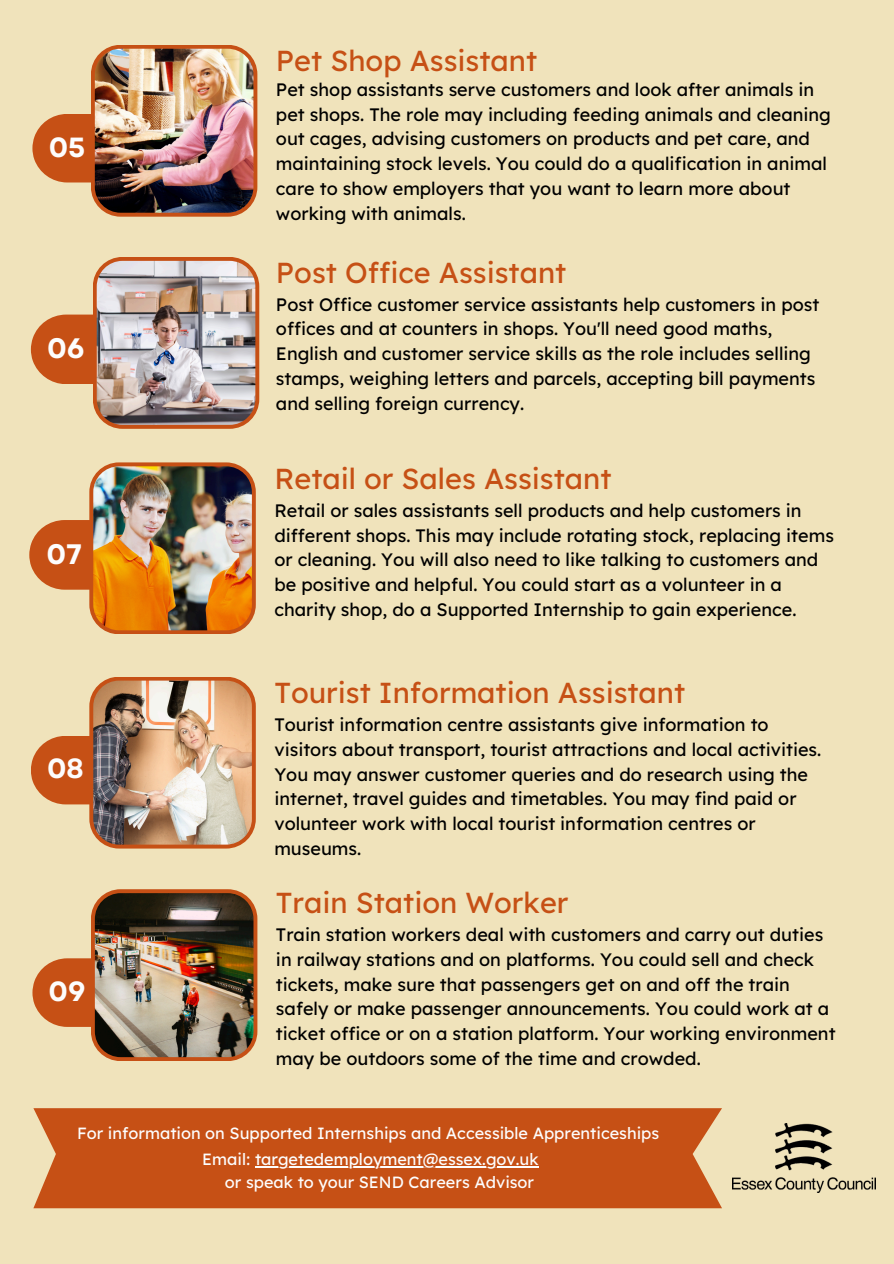
<style>
.page{position:relative;width:894px;height:1264px;background:#fff}
.page>*{position:absolute;margin:0;border:0;box-sizing:border-box;transform-origin:0 0}
.t1{font:28.95px "Lexend Deca";color:#c65015}
.t2{font:700 28.05px "Garet";color:#fdfdfd}
.t3{font:700 27.75px "Garet";color:#fdfdfd}
.t4{font:18px/24.8px "Lexend Deca";color:#000}
.t5{font:16.2px "Lexend Deca";color:#fdfdfd}
</style>
<div class="page">
<div style="left:0;top:0;width:893px;height:1263px;background:#f0e3bb"></div>
<img style="left:732px;top:1123px;width:143px;height:69px">
<img style="left:31px;top:257px;width:228px;height:172px">
<img style="left:29px;top:462px;width:227px;height:172px">
<img style="left:31px;top:677px;width:225px;height:171px">
<img style="left:32px;top:45px;width:225px;height:172px">
<img style="left:32px;top:889px;width:225px;height:172px">
<div style="left:33px;top:1108px;width:688px;height:100px;background:#c65015"></div>
<hr style="left:255px;top:1165px;width:283px;height:2px;background:#fdfdfd">
<h1 class="t3" style="left:49px;top:127px;width:38px">05</h1>
<p class="t2" style="left:47px;top:328px;width:39px">06</p>
<h1 class="t2" style="left:47px;top:534px;width:37px">07</h1>
<h1 class="t3" style="left:47px;top:748px;width:38px">08</h1>
<p class="t3" style="left:48px;top:971px;width:39px">09</p>
<h1 class="t1" style="left:276px;top:42px;width:262px">Pet Shop Assistant</h1>
<p class="t4" style="left:276px;top:77px;width:556px">Pet shop assistants serve customers and look after animals in pet shops. The role may including feeding animals and cleaning out cages, advising customers on products and pet care, and maintaining stock levels. You could do a qualification in animal care to show employers that you want to learn more about working with animals.</p>
<h1 class="t1" style="left:276px;top:254px;width:292px">Post Office Assistant</h1>
<p class="t4" style="left:276px;top:291px;width:544px">Post Office customer service assistants help customers in post offices and at counters in shops. You'll need good maths, English and customer service skills as the role includes selling stamps, weighing letters and parcels, accepting bill payments and selling foreign currency.</p>
<p class="t1" style="left:274px;top:460px;width:338px">Retail or Sales Assistant</p>
<p class="t4" style="left:274px;top:498px;width:561px">Retail or sales assistants sell products and help customers in different shops. This may include rotating stock, replacing items or cleaning. You will also need to like talking to customers and be positive and helpful. You could start as a volunteer in a charity shop, do a Supported Internship to gain experience.</p>
<p class="t1" style="left:274px;top:674px;width:412px">Tourist Information Assistant</p>
<p class="t4" style="left:274px;top:712px;width:548px">Tourist information centre assistants give information to visitors about transport, tourist attractions and local activities.<br>You may answer customer queries and do research using the internet, travel guides and timetables. You may find paid or volunteer work with local tourist information centres or museums.</p>
<p class="t1" style="left:276px;top:884px;width:294px">Train Station Worker</p>
<p class="t4" style="left:276px;top:922px;width:561px">Train station workers deal with customers and carry out duties in railway stations and on platforms. You could sell and check tickets, make sure that passengers get on and off the train safely or make passenger announcements. You could work at a ticket office or on a station platform. Your working environment may be outdoors some of the time and crowded.</p>
<p class="t5" style="left:77px;top:1123px;width:583px">For information on Supported Internships and Accessible Apprenticeships</p>
<p class="t5" style="left:202px;top:1148px;width:338px">Email: targetedemployment@essex.gov.uk</p>
<p class="t5" style="left:225px;top:1171px;width:310px">or speak to your SEND Careers Advisor</p>
</div>
